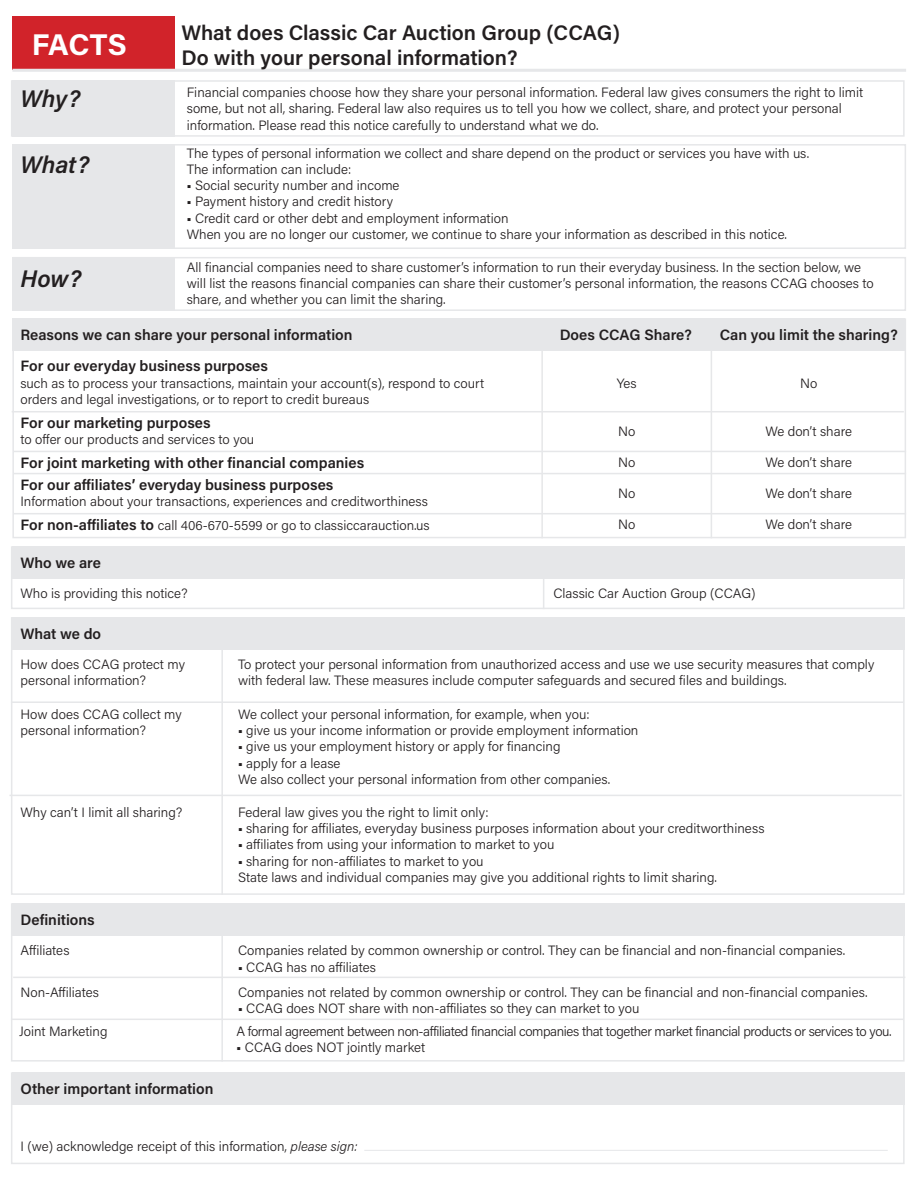
<style>
.page{position:relative;width:918px;height:1188px;background:#fff}
.page>*{position:absolute;margin:0;border:0;box-sizing:border-box;transform-origin:0 0}
.t1{font:700 30px "Acumin Pro";letter-spacing:-.005em;color:#fff}
.t2{font:italic 600 24px "Acumin Pro";letter-spacing:-.005em;color:#231f20}
.t3{font:600 21px "Acumin Pro";color:#231f20}
.t4{font:600 15px "Acumin Pro";color:#231f20}
.t5{font:300 13.5px/16.2px "Acumin Pro";color:#231f20}
.t6{font:300 13.5px "Acumin Pro";letter-spacing:-.03em;color:#231f20}
.s1{font-weight:600;font-size:15px}
.s2{font-style:italic}
</style>
<div class="page">
<div style="left:12px;top:16px;width:163px;height:54px;background:#d1232a"></div>
<div style="left:12px;top:257px;width:163px;height:54px;background:#e6e7e9"></div>
<div style="left:12px;top:144px;width:163px;height:105px;background:#e6e7e9"></div>
<div style="left:12px;top:80px;width:163px;height:57px;background:#e6e7e9"></div>
<hr style="left:12px;top:69px;width:894px;height:3px;background:#e6e7e9">
<div style="left:11px;top:80px;width:894px;height:57px;border:2px solid #e6e7e9"></div>
<div style="left:12px;top:144px;width:894px;height:105px;border:2px solid #e6e7e9"></div>
<div style="left:12px;top:257px;width:894px;height:54px;border:2px solid #e6e7e9"></div>
<div style="left:12px;top:318px;width:893px;height:33px;background:#e6e7e9"></div>
<div style="left:12px;top:318px;width:894px;height:220px;border:2px solid #e6e7e9"></div>
<hr style="left:12px;top:411px;width:892px;height:1px;background:#e6e7e9">
<hr style="left:14px;top:451px;width:892px;height:1px;background:#e6e7e9">
<hr style="left:14px;top:473px;width:892px;height:1px;background:#e6e7e9">
<hr style="left:14px;top:513px;width:892px;height:1px;background:#e6e7e9">
<hr style="left:541px;top:345px;width:2px;height:193px;background:#e6e7e9">
<hr style="left:711px;top:345px;width:1px;height:193px;background:#e6e7e9">
<div style="left:12px;top:546px;width:893px;height:33px;background:#e6e7e9"></div>
<div style="left:11px;top:546px;width:894px;height:63px;border:2px solid #e6e7e9"></div>
<hr style="left:543px;top:579px;width:1px;height:30px;background:#e6e7e9">
<div style="left:12px;top:617px;width:893px;height:33px;background:#e6e7e9"></div>
<div style="left:11px;top:617px;width:894px;height:278px;border:2px solid #e6e7e9"></div>
<hr style="left:221px;top:650px;width:2px;height:245px;background:#e6e7e9">
<hr style="left:11px;top:701px;width:892px;height:2px;background:#e6e7e9">
<hr style="left:9px;top:795px;width:893px;height:1px;background:#e6e7e9">
<div style="left:12px;top:903px;width:893px;height:33px;background:#e6e7e9"></div>
<div style="left:11px;top:903px;width:894px;height:159px;border:2px solid #e6e7e9"></div>
<hr style="left:221px;top:936px;width:2px;height:126px;background:#e6e7e9">
<hr style="left:13px;top:977px;width:892px;height:1px;background:#e6e7e9">
<hr style="left:11px;top:1019px;width:892px;height:1px;background:#e6e7e9">
<div style="left:12px;top:1072px;width:893px;height:33px;background:#e6e7e9"></div>
<div style="left:11px;top:1072px;width:894px;height:92px;border:2px solid #e6e7e9"></div>
<hr style="left:364px;top:1150px;width:524px;height:1px;background:#e6e7e9">
<p class="t3" style="left:181px;top:18px;width:440px">What does Classic Car Auction Group (CCAG)</p>
<p class="t3" style="left:181px;top:43px;width:338px">Do with your personal information?</p>
<p class="t5" style="left:187px;top:84px;width:678px">Financial companies choose how they share your personal information. Federal law gives consumers the right to limit some, but not all, sharing. Federal law also requires us to tell you how we collect, share, and protect your personal information. Please read this notice carefully to understand what we do.</p>
<p class="t5" style="left:187px;top:145px;width:624px">The types of personal information we collect and share depend on the product or services you have with us.</p>
<p class="t5" style="left:187px;top:161px;width:166px">The information can include:</p>
<p class="t5" style="left:187px;top:177px;width:214px">■ Social security number and income</p>
<p class="t5" style="left:187px;top:193px;width:208px">■ Payment history and credit history</p>
<p class="t5" style="left:187px;top:209px;width:323px">■ Credit card or other debt and employment information</p>
<p class="t5" style="left:187px;top:226px;width:602px">When you are no longer our customer, we continue to share your information as described in this notice.</p>
<p class="t5" style="left:187px;top:258px;width:689px">All financial companies need to share customer’s information to run their everyday business. In the section below, we will list the reasons financial companies can share their customer’s personal information, the reasons CCAG chooses to share, and whether you can limit the sharing.</p>
<p class="t4" style="left:21px;top:324px;width:334px">Reasons we can share your personal information</p>
<p class="t4" style="left:560px;top:324px;width:134px">Does CCAG Share?</p>
<p class="t4" style="left:720px;top:324px;width:180px">Can you limit the sharing?</p>
<p class="t4" style="left:21px;top:356px;width:249px">For our everyday business purposes</p>
<p class="t5" style="left:21px;top:374px;width:465px">such as to process your transactions, maintain your account(s), respond to court orders and legal investigations, or to report to credit bureaus</p>
<p class="t4" style="left:21px;top:412px;width:192px">For our marketing purposes</p>
<p class="t5" style="left:21px;top:431px;width:235px">to offer our products and services to you</p>
<p class="t4" style="left:21px;top:452px;width:345px">For joint marketing with other financial companies</p>
<p class="t4" style="left:21px;top:474px;width:314px">For our affiliates’ everyday business purposes</p>
<p class="t5" style="left:21px;top:493px;width:409px">Information about your transactions, experiences and creditworthiness</p>
<p class="t5" style="left:21px;top:517px;width:411px"><span class="s1">For non-affiliates to</span> call 406-670-5599 or go to classiccarauction.us</p>
<p class="t1" style="left:32px;top:24px;width:97px">FACTS</p>
<p class="t2" style="left:21px;top:82px;width:61px">Why?</p>
<p class="t2" style="left:21px;top:147px;width:70px">What?</p>
<p class="t2" style="left:21px;top:261px;width:62px">How?</p>
<p class="t5" style="left:617px;top:375px;width:21px">Yes</p>
<p class="t5" style="left:800px;top:375px;width:19px">No</p>
<p class="t5" style="left:618px;top:422px;width:19px">No</p>
<p class="t5" style="left:765px;top:422px;width:88px">We don’t share</p>
<p class="t5" style="left:618px;top:454px;width:19px">No</p>
<p class="t5" style="left:618px;top:485px;width:19px">No</p>
<p class="t5" style="left:618px;top:516px;width:19px">No</p>
<p class="t5" style="left:765px;top:516px;width:88px">We don’t share</p>
<p class="t5" style="left:765px;top:454px;width:88px">We don’t share</p>
<p class="t5" style="left:765px;top:485px;width:88px">We don’t share</p>
<p class="t4" style="left:21px;top:552px;width:82px">Who we are</p>
<p class="t5" style="left:21px;top:585px;width:169px">Who is providing this notice?</p>
<p class="t5" style="left:554px;top:585px;width:204px">Classic Car Auction Group (CCAG)</p>
<p class="t4" style="left:21px;top:623px;width:82px">What we do</p>
<p class="t5" style="left:21px;top:656px;width:166px">How does CCAG protect my personal information?</p>
<p class="t5" style="left:238px;top:656px;width:638px">To protect your personal information from unauthorized access and use we use security measures that comply with federal law. These measures include computer safeguards and secured files and buildings.</p>
<p class="t5" style="left:238px;top:706px;width:353px">We collect your personal information, for example, when you:</p>
<p class="t5" style="left:238px;top:722px;width:402px">■ give us your income information or provide employment information</p>
<p class="t5" style="left:238px;top:738px;width:324px">■ give us your employment history or apply for financing</p>
<p class="t5" style="left:238px;top:754px;width:104px">■ apply for a lease</p>
<p class="t5" style="left:238px;top:770px;width:374px">We also collect your personal information from other companies.</p>
<p class="t5" style="left:21px;top:706px;width:163px">How does CCAG collect my personal information?</p>
<p class="t5" style="left:21px;top:804px;width:163px">Why can’t I limit all sharing?</p>
<p class="t5" style="left:238px;top:804px;width:252px">Federal law gives you the right to limit only:</p>
<p class="t5" style="left:238px;top:820px;width:528px">■ sharing for affiliates, everyday business purposes information about your creditworthiness</p>
<p class="t5" style="left:238px;top:836px;width:318px">■ affiliates from using your information to market to you</p>
<p class="t5" style="left:238px;top:852px;width:247px">■ sharing for non-affiliates to market to you</p>
<p class="t5" style="left:238px;top:868px;width:480px">State laws and individual companies may give you additional rights to limit sharing.</p>
<p class="t4" style="left:21px;top:909px;width:76px">Definitions</p>
<p class="t5" style="left:21px;top:942px;width:50px">Affiliates</p>
<p class="t5" style="left:238px;top:942px;width:609px">Companies related by common ownership or control. They can be financial and non-financial companies.</p>
<p class="t5" style="left:238px;top:958px;width:139px">■ CCAG has no affiliates</p>
<p class="t5" style="left:21px;top:983px;width:80px">Non-Affiliates</p>
<p class="t5" style="left:238px;top:983px;width:631px">Companies not related by common ownership or control. They can be financial and non-financial companies.</p>
<p class="t5" style="left:238px;top:999px;width:403px">■ CCAG does NOT share with non-affiliates so they can market to you</p>
<p class="t5" style="left:19px;top:1023px;width:90px">Joint Marketing</p>
<p class="t6" style="left:237px;top:1022px;width:657px">A formal agreement between non-affiliated financial companies that together market financial products or services to you.</p>
<p class="t5" style="left:237px;top:1039px;width:190px">■ CCAG does NOT jointly market</p>
<p class="t4" style="left:21px;top:1078px;width:194px">Other important information</p>
<p class="t5" style="left:21px;top:1137px;width:339px">I (we) acknowledge receipt of this information, <span class="s2">please sign:</span></p>
</div>
